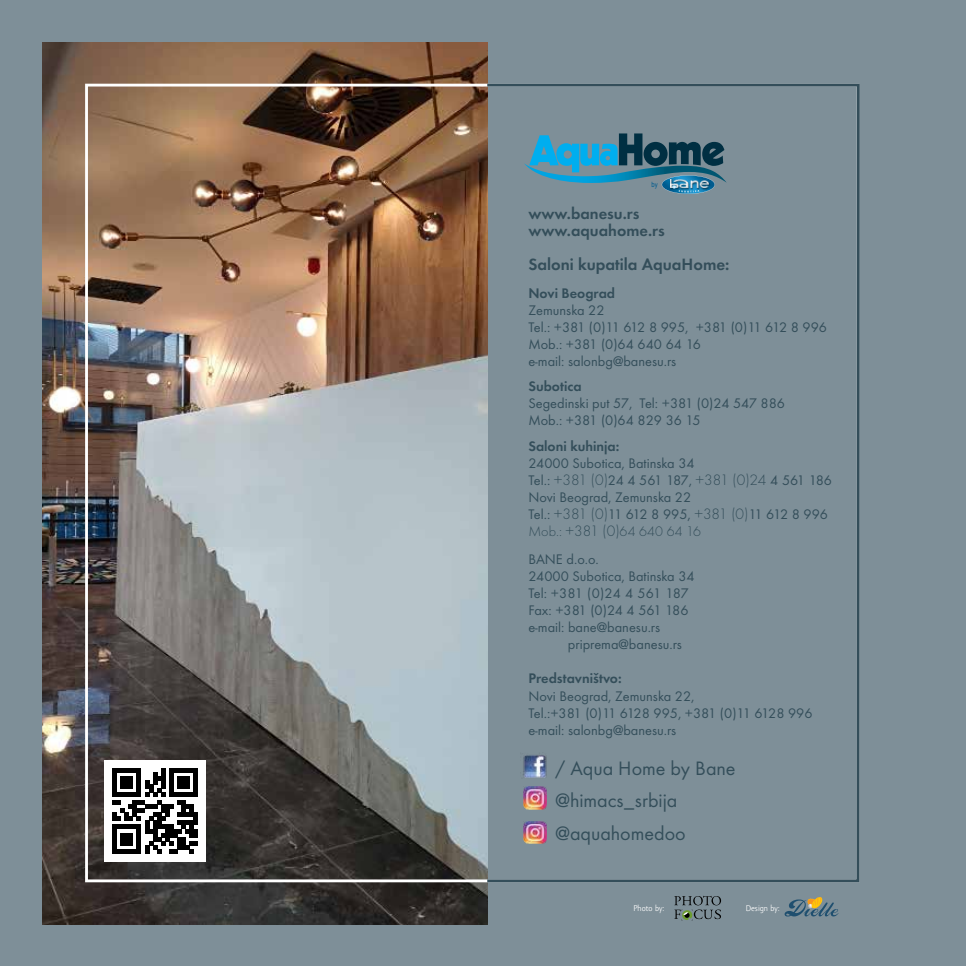
<style>
.page{position:relative;width:966px;height:966px;background:#fff}
.page>*{position:absolute;margin:0;border:0;box-sizing:border-box;transform-origin:0 0}
.t1{font:20.1px/31.7px "Futura TOT";letter-spacing:-.005em;color:#344e5a}
.t2{font:600 16.95px "Futura TOT";color:#344e5a}
.t3{font:600 16.5px/16.5px "Futura TOT";color:#344e5a}
.t4{font:14.4px/17px "Futura TOT";color:#344e5a}
.t5{font:600 14.4px "Futura TOT";color:#344e5a}
.t6{font:14.4px "Futura TOT Ligh";color:#344e5a}
.t7{font:8.55px "Amor Sans Pro";color:#fff}
.t8{font:7.2px "Arial Narrow";color:#005b8e}
.s1{font-family:"Futura TOT Ligh";font-size:15.75px}
.s2{font-size:15.75px}
</style>
<div class="page">
<div style="left:0;top:0;width:965px;height:965px;background:#7e8f98"></div>
<img style="left:43px;top:43px;width:444px;height:880px">
<svg style="left:524px;top:133px;width:202px;height:61px"></svg>
<svg style="left:674px;top:895px;width:46px;height:25px"></svg>
<svg style="left:784px;top:897px;width:54px;height:19px"></svg>
<img style="left:523px;top:755px;width:24px;height:23px">
<img style="left:524px;top:786px;width:22px;height:23px">
<img style="left:524px;top:821px;width:22px;height:22px">
<div style="left:485px;top:84px;width:374px;height:798px;border:3px solid #344e5a"></div>
<div style="left:104px;top:759px;width:102px;height:102px;background:#fff"></div>
<svg style="left:112px;top:768px;width:86px;height:85px"></svg>
<p class="t8" style="left:651px;top:179px;width:8px">by</p>
<p class="t3" style="left:528px;top:205px;width:138px">www.banesu.rs www.aquahome.rs</p>
<p class="t2" style="left:528px;top:254px;width:202px">Saloni kupatila AquaHome:</p>
<p class="t5" style="left:528px;top:285px;width:88px">Novi Beograd</p>
<p class="t4" style="left:528px;top:302px;width:300px">Zemunska 22<br>Tel.: +381 (0)11 612 8 995, +381 (0)11 612 8 996<br>Mob.: +381 (0)64 640 64 16<br>e-mail: salonbg@banesu.rs</p>
<p class="t5" style="left:528px;top:378px;width:55px">Subotica</p>
<p class="t4" style="left:528px;top:395px;width:258px">Segedinski put 57, Tel: +381 (0)24 547 886<br>Mob.: +381 (0)64 829 36 15</p>
<p class="t5" style="left:528px;top:437px;width:92px">Saloni kuhinja:</p>
<p class="t4" style="left:528px;top:454px;width:305px">24000 Subotica, Batinska 34<br>Tel.: <span class="s1">+381 (0)</span>24 4 561 187, <span class="s1">+381 (0)24</span> 4 561 186<br>Novi Beograd, Zemunska 22<br>Tel.: <span class="s1">+381 (0)</span>11 612 8 995, <span class="s1">+381 (0)</span>11 612 8 996</p>
<p class="t6" style="left:528px;top:522px;width:174px">Mob.: <span class="s2">+381 (0)</span>64 640 64 16</p>
<p class="t4" style="left:528px;top:551px;width:168px">BANE d.o.o.<br>24000 Subotica, Batinska 34<br>Tel: +381 (0)24 4 561 187<br>Fax: +381 (0)24 4 561 186 e-mail: bane@banesu.rs</p>
<p class="t4" style="left:568px;top:636px;width:115px">priprema@banesu.rs</p>
<p class="t5" style="left:528px;top:669px;width:95px">Predstavništvo:</p>
<p class="t4" style="left:528px;top:687px;width:286px">Novi Beograd, Zemunska 22,<br>Tel.:+381 (0)11 6128 995, +381 (0)11 6128 996 e-mail: salonbg@banesu.rs</p>
<h1 class="t1" style="left:555px;top:752px;width:181px">/ Aqua Home by Bane @himacs_srbija</h1>
<h1 class="t1" style="left:555px;top:817px;width:132px">@aquahomedoo</h1>
<p class="t7" style="left:633px;top:903px;width:33px">Photo by:</p>
<p class="t7" style="left:745px;top:903px;width:36px">Design by:</p>
</div>
